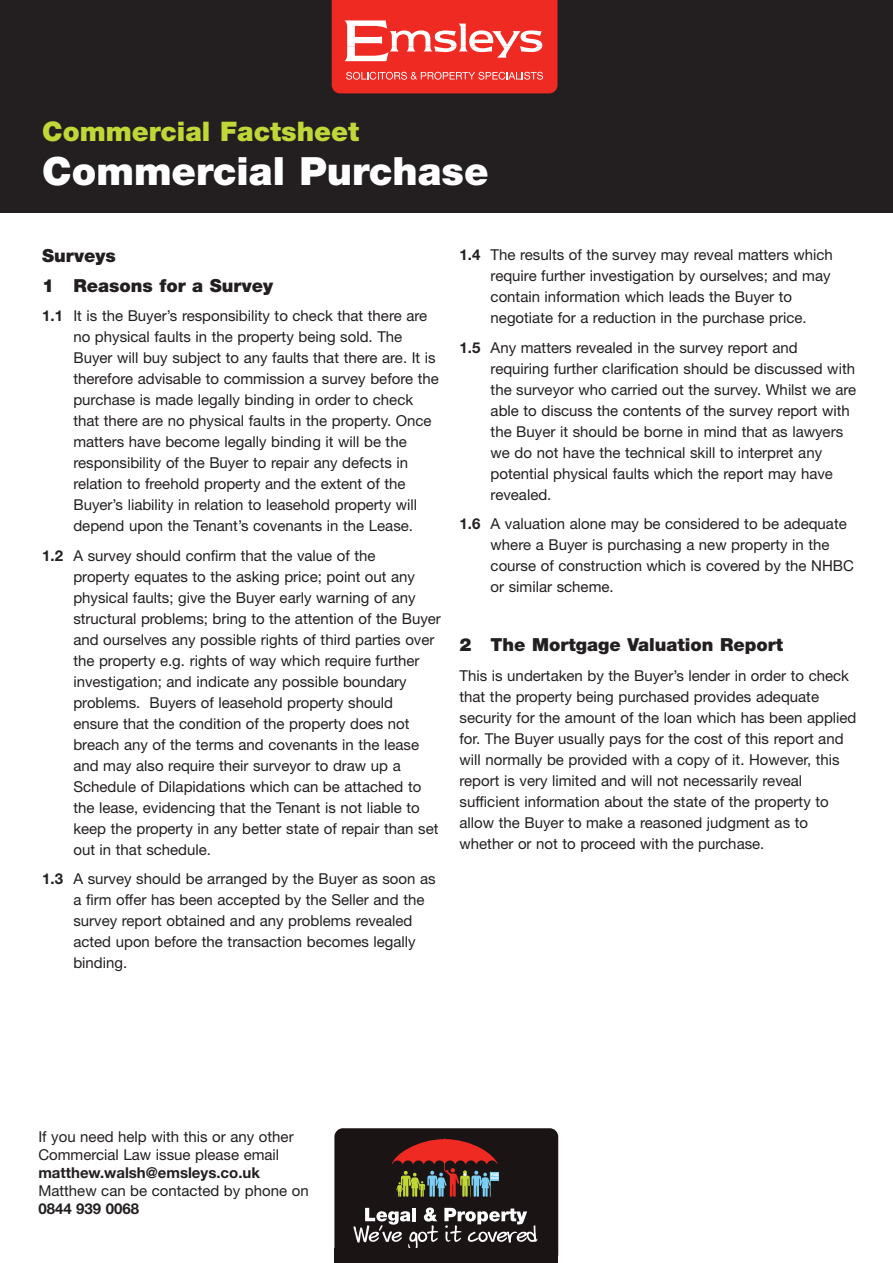
<style>
.page{position:relative;width:893px;height:1263px;background:#fff}
.page>*{position:absolute;margin:0;border:0;box-sizing:border-box;transform-origin:0 0}
.t1{font:900 39px "Helvetica Neue";color:#fff}
.t2{font:900 27px "Helvetica Neue";color:#c0d738}
.t3{font:900 18px/29.5px "Helvetica Neue";color:#231f20}
.t4{font:15px/21px "Helvetica Neue";color:#231f20}
.t5{font:700 15px "Helvetica Neue";color:#231f20}
.t6{font:900 3.6px "Helvetica Neue";color:#fff}
.t7{font:900 2.85px "Helvetica Neue";color:#fff}
.s1{font-weight:700}
</style>
<div class="page">
<div style="left:0;top:0;width:893px;height:213px;background:#231f20"></div>
<svg style="left:332px;top:0;width:225px;height:93px"></svg>
<div style="left:334px;top:1128px;width:224px;height:135px;background:#1a1415;border-radius:9px"></div>
<div style="left:490px;top:1172px;width:9px;height:9px;background:#7ccff2"></div>
<svg style="left:392px;top:1138px;width:105px;height:59px"></svg>
<svg style="left:353px;top:1208px;width:85px;height:40px"></svg>
<svg style="left:444px;top:1208px;width:93px;height:35px"></svg>
<div style="left:334px;top:1248px;width:224px;height:15px;background:#1a1415"></div>
<h2 class="t2" style="left:42px;top:122px;width:318px">Commercial Factsheet</h2>
<h1 class="t1" style="left:42px;top:157px;width:448px">Commercial Purchase</h1>
<p class="t3" style="left:42px;top:243px;width:232px">Surveys<br>1 Reasons for a Survey</p>
<p class="t4" style="left:73px;top:307px;width:367px;text-indent:-31px"><span class="s1">1.1</span> It is the Buyer’s responsibility to check that there are no physical faults in the property being sold. The Buyer will buy subject to any faults that there are. It is therefore advisable to commission a survey before the purchase is made legally binding in order to check that there are no physical faults in the property. Once matters have become legally binding it will be the responsibility of the Buyer to repair any defects in relation to freehold property and the extent of the Buyer’s liability in relation to leasehold property will depend upon the Tenant’s covenants in the Lease.</p>
<p class="t4" style="left:73px;top:546px;width:369px;text-indent:-31px"><span class="s1">1.2</span> A survey should confirm that the value of the<br>property equates to the asking price; point out any physical faults; give the Buyer early warning of any structural problems; bring to the attention of the Buyer and ourselves any possible rights of third parties over the property e.g. rights of way which require further investigation; and indicate any possible boundary problems. Buyers of leasehold property should ensure that the condition of the property does not breach any of the terms and covenants in the lease and may also require their surveyor to draw up a Schedule of Dilapidations which can be attached to the lease, evidencing that the Tenant is not liable to keep the property in any better state of repair than set out in that schedule.</p>
<p class="t4" style="left:73px;top:870px;width:364px;text-indent:-31px"><span class="s1">1.3</span> A survey should be arranged by the Buyer as soon as a firm offer has been accepted by the Seller and the survey report obtained and any problems revealed acted upon before the transaction becomes legally binding.</p>
<p class="t4" style="left:491px;top:246px;width:344px;text-indent:-31px"><span class="s1">1.4</span> The results of the survey may reveal matters which require further investigation by ourselves; and may contain information which leads the Buyer to negotiate for a reduction in the purchase price.</p>
<p class="t4" style="left:491px;top:338px;width:367px;text-indent:-31px"><span class="s1">1.5</span> Any matters revealed in the survey report and requiring further clarification should be discussed with the surveyor who carried out the survey. Whilst we are able to discuss the contents of the survey report with the Buyer it should be borne in mind that as lawyers we do not have the technical skill to interpret any potential physical faults which the report may have revealed.</p>
<p class="t4" style="left:491px;top:515px;width:365px;text-indent:-31px"><span class="s1">1.6</span> A valuation alone may be considered to be adequate where a Buyer is purchasing a new property in the course of construction which is covered by the NHBC or similar scheme.</p>
<p class="t3" style="left:459px;top:631px;width:325px">2 The Mortgage Valuation Report</p>
<p class="t4" style="left:459px;top:666px;width:398px">This is undertaken by the Buyer’s lender in order to check that the property being purchased provides adequate security for the amount of the loan which has been applied for. The Buyer usually pays for the cost of this report and will normally be provided with a copy of it. However, this report is very limited and will not necessarily reveal sufficient information about the state of the property to allow the Buyer to make a reasoned judgment as to whether or not to proceed with the purchase.</p>
<p class="t4" style="left:38px;top:1129px;width:257px;line-height:18px">If you need help with this or any other<br>Commercial Law issue please email</p>
<p class="t5" style="left:38px;top:1167px;width:223px">matthew.walsh@emsleys.co.uk</p>
<p class="t4" style="left:38px;top:1181px;width:272px">Matthew can be contacted by phone on</p>
<p class="t5" style="left:38px;top:1203px;width:102px">0844 939 0068</p>
<p class="t6" style="left:491px;top:1174px;width:9px">FOR</p>
<p class="t7" style="left:491px;top:1177px;width:9px">SALE</p>
</div>
